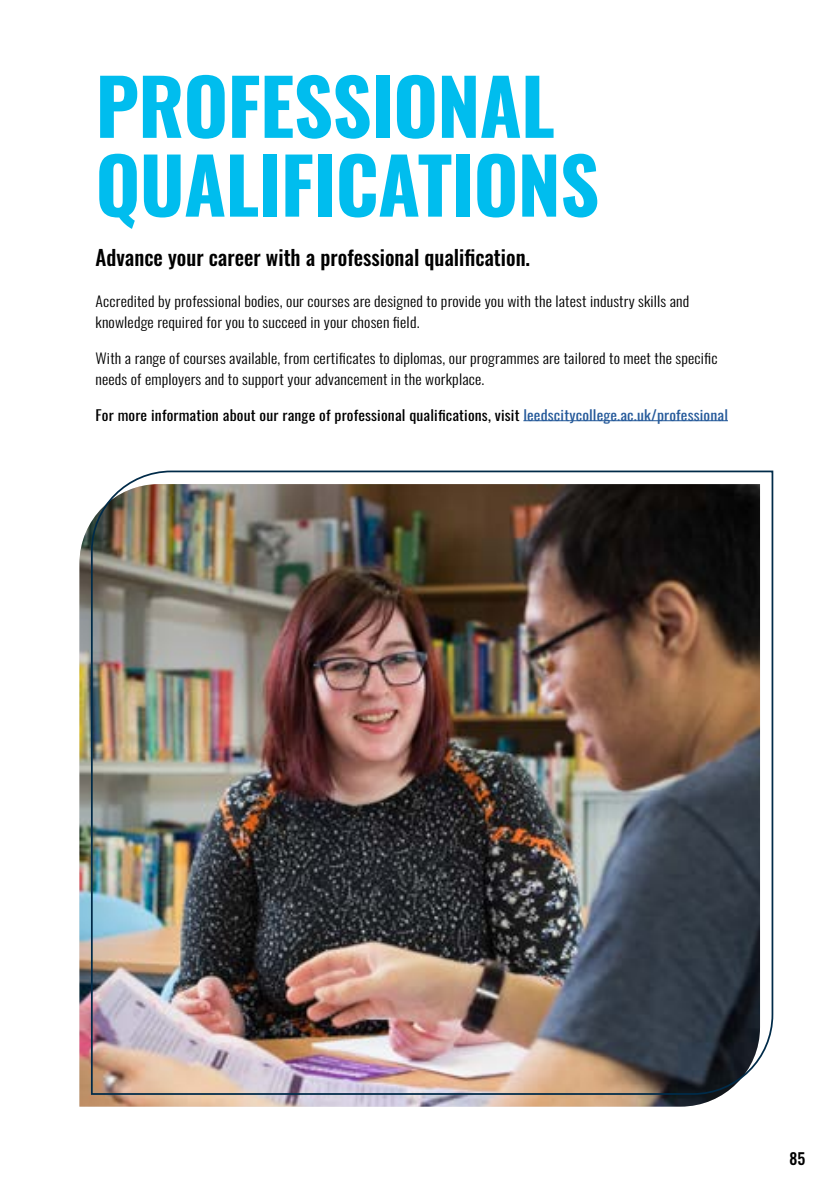
<style>
.page{position:relative;width:834px;height:1191px;background:#fff}
.page>*{position:absolute;margin:0;border:0;box-sizing:border-box;transform-origin:0 0}
.t1{font:700 76.65px/78.8px "Oswald";letter-spacing:-.01em;color:#00bdee}
.t2{font:500 21px "Oswald";color:#000}
.t3{font:500 15.75px "Oswald";color:#000}
.t4{font:300 14.17px/21px "Oswald";letter-spacing:.01em;color:#000;scale:1.11 1}
.t5{font:14.17px "Oswald";letter-spacing:.01em;color:#000;scale:1.11 1}
.s1{color:#275b9b}
</style>
<div class="page">
<img style="left:79px;top:524px;width:643px;height:582px">
<hr style="left:523px;top:420px;width:204px;height:1px;background:#275b9b">
<img style="left:90px;top:470px;width:684px;height:625px">
<h1 class="t1" style="left:95px;top:70px;width:505px">PROFESSIONAL<br>QUALIFICATIONS</h1>
<h2 class="t2" style="left:95px;top:242px;width:436px">Advance your career with a professional qualification.</h2>
<p class="t4" style="left:95px;top:291px;width:536px">Accredited by professional bodies, our courses are designed to provide you with the latest industry skills and knowledge required for you to succeed in your chosen field.</p>
<p class="t4" style="left:95px;top:347px;width:561px">With a range of courses available, from certificates to diplomas, our programmes are tailored to meet the specific needs of employers and to support your advancement in the workplace.</p>
<p class="t5" style="left:95px;top:405px;width:571px">For more information about our range of professional qualifications, visit <span class="s1">leedscitycollege.ac.uk/professional</span></p>
<p class="t3" style="left:789px;top:1147px;width:17px">85</p>
</div>
